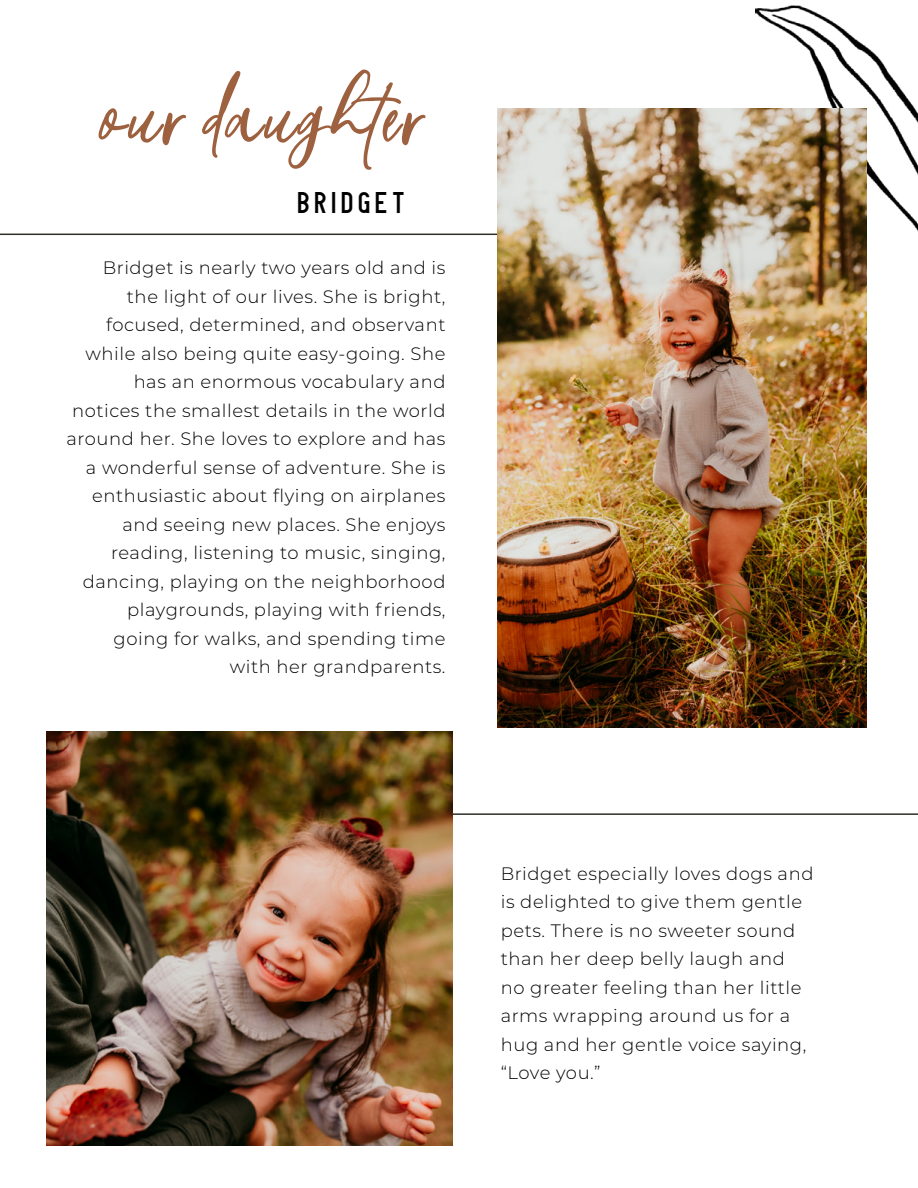
<style>
.page{position:relative;width:918px;height:1188px;background:#fff}
.page>*{position:absolute;margin:0;border:0;box-sizing:border-box;transform-origin:0 0}
.t1{font:120px "Sandstone";letter-spacing:.02em;color:#9e6140}
.t2{font:30px "Avoqado";letter-spacing:.125em;color:#000}
.t3{font:300 18px/28.5px "Montserrat";letter-spacing:.03em;color:#000;text-align:right}
</style>
<div class="page">
<img style="left:755px;top:5px;width:163px;height:303px">
<hr style="left:228px;top:813px;width:690px;height:2px;background:#2d2e29">
<hr style="left:0;top:234px;width:612px;height:1px;background:#2d2e29">
<img style="left:46px;top:731px;width:406px;height:415px">
<img style="left:497px;top:108px;width:369px;height:620px">
<h1 class="t1" style="left:102px;top:55px;width:324px">our daughter</h1>
<h2 class="t2" style="left:297px;top:185px;width:110px">BRIDGET</h2>
<p class="t3" style="left:67px;top:253px;width:381px">Bridget is nearly two years old and is<br>the light of our lives. She is bright, focused, determined, and observant while also being quite easy-going. She has an enormous vocabulary and notices the smallest details in the world around her. She loves to explore and has a wonderful sense of adventure. She is enthusiastic about flying on airplanes and seeing new places. She enjoys reading, listening to music, singing, dancing, playing on the neighborhood playgrounds, playing with friends,<br>going for walks, and spending time<br>with her grandparents.</p>
<p class="t3" style="left:501px;top:859px;width:314px;text-align:left">Bridget especially loves dogs and is delighted to give them gentle pets. There is no sweeter sound than her deep belly laugh and<br>no greater feeling than her little arms wrapping around us for a hug and her gentle voice saying, “Love you.”</p>
</div>
